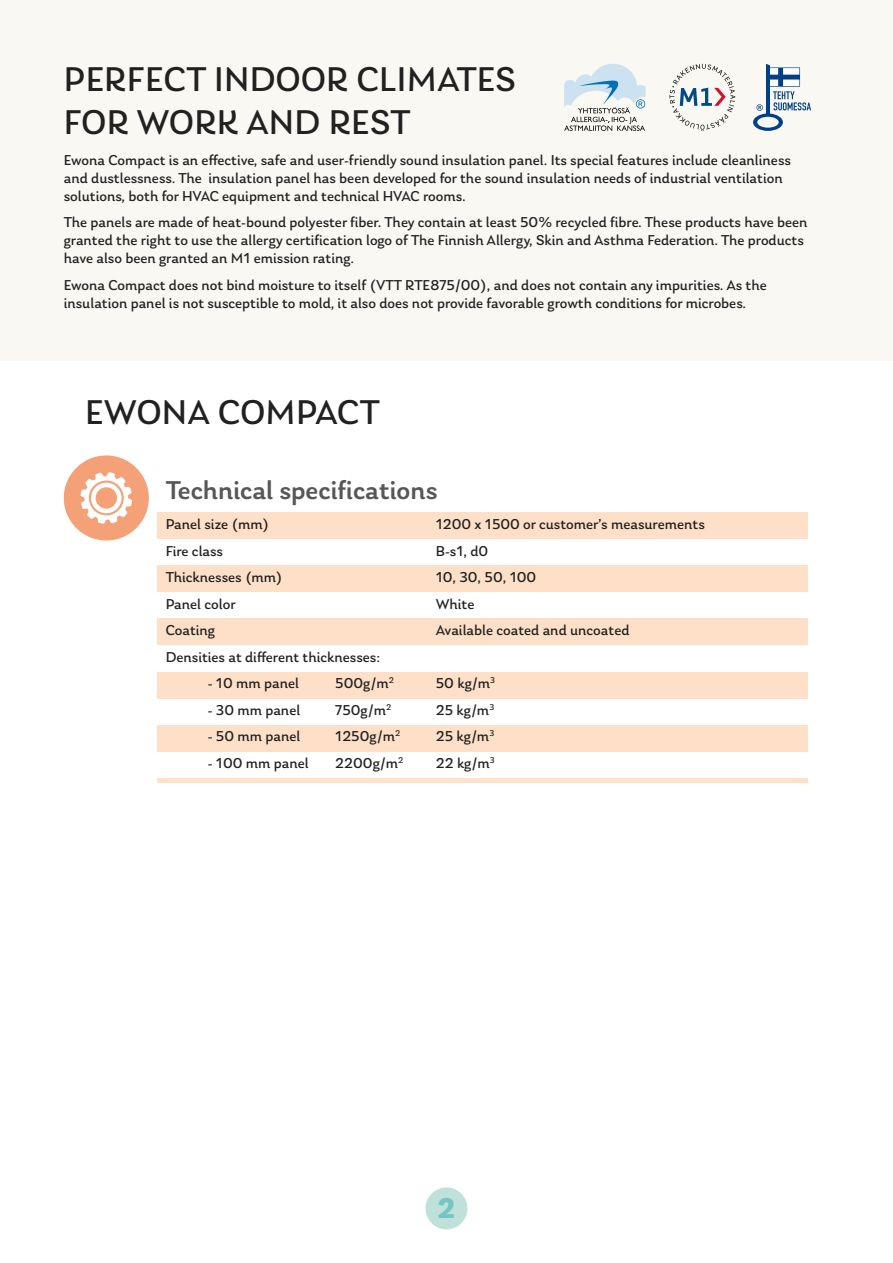
<style>
.page{position:relative;width:893px;height:1263px;background:#fff}
.page>*{position:absolute;margin:0;border:0;box-sizing:border-box;transform-origin:0 0}
.t1{font:36px/43.2px "Laca";letter-spacing:.01em;color:#212121}
.t2{font:700 30px "Laca";color:#75c6c3}
.t3{font:500 27px "Laca";color:#575756}
.t4{font:15px/18px "Laca";color:#212121}
</style>
<div class="page">
<div style="left:157px;top:566px;width:651px;height:26px;background:#fde0c7"></div>
<div style="left:157px;top:619px;width:651px;height:26px;background:#fde0c7"></div>
<div style="left:157px;top:672px;width:651px;height:26px;background:#fde0c7"></div>
<div style="left:157px;top:725px;width:651px;height:26px;background:#fde0c7"></div>
<hr style="left:157px;top:778px;width:651px;height:4px;background:#fde0c7">
<div style="left:0;top:0;width:893px;height:360px;background:#f9f8f3"></div>
<div style="left:425px;top:1187px;width:42px;height:42px;background:#c0e1d9;border-radius:50%"></div>
<div style="left:157px;top:512px;width:651px;height:27px;background:#fde0c7"></div>
<svg style="left:64px;top:455px;width:85px;height:85px"></svg>
<svg style="left:564px;top:64px;width:82px;height:67px"></svg>
<svg style="left:669px;top:64px;width:66px;height:67px"></svg>
<svg style="left:753px;top:64px;width:58px;height:67px"></svg>
<h1 class="t1" style="left:64px;top:57px;width:453px">PERFECT INDOOR CLIMATES<br>FOR WORK AND REST</h1>
<p class="t4" style="left:64px;top:151px;width:729px">Ewona Compact is an effective, safe and user-friendly sound insulation panel. Its special features include cleanliness and dustlessness. The insulation panel has been developed for the sound insulation needs of industrial ventilation solutions, both for HVAC equipment and technical HVAC rooms.</p>
<p class="t4" style="left:64px;top:213px;width:745px">The panels are made of heat-bound polyester fiber. They contain at least 50% recycled fibre. These products have been granted the right to use the allergy certification logo of The Finnish Allergy, Skin and Asthma Federation. The products have also been granted an M1 emission rating.</p>
<p class="t4" style="left:64px;top:276px;width:704px">Ewona Compact does not bind moisture to itself (VTT RTE875/00), and does not contain any impurities. As the insulation panel is not susceptible to mold, it also does not provide favorable growth conditions for microbes.</p>
<h1 class="t1" style="left:85px;top:390px;width:296px">EWONA COMPACT</h1>
<h3 class="t3" style="left:166px;top:474px;width:273px">Technical specifications</h3>
<p class="t4" style="left:166px;top:515px;width:105px">Panel size (mm)</p>
<p class="t4" style="left:436px;top:515px;width:270px">1200 x 1500 or customer’s measurements</p>
<p class="t4" style="left:166px;top:542px;width:59px">Fire class</p>
<p class="t4" style="left:436px;top:542px;width:54px">B-s1, d0</p>
<p class="t4" style="left:166px;top:568px;width:119px">Thicknesses (mm)</p>
<p class="t4" style="left:436px;top:568px;width:102px">10, 30, 50, 100</p>
<p class="t4" style="left:166px;top:595px;width:71px">Panel color</p>
<p class="t4" style="left:436px;top:595px;width:40px">White</p>
<p class="t4" style="left:166px;top:621px;width:51px">Coating</p>
<p class="t4" style="left:436px;top:621px;width:195px">Available coated and uncoated</p>
<p class="t4" style="left:166px;top:648px;width:216px">Densities at different thicknesses:</p>
<p class="t4" style="left:208px;top:674px;width:93px">- 10 mm panel</p>
<p class="t4" style="left:335px;top:674px;width:60px">500g/m<sup>2</sup></p>
<p class="t4" style="left:436px;top:674px;width:61px">50 kg/m<sup>3</sup></p>
<p class="t4" style="left:208px;top:701px;width:94px">- 30 mm panel</p>
<p class="t4" style="left:335px;top:701px;width:57px">750g/m<sup>2</sup></p>
<p class="t4" style="left:436px;top:701px;width:60px">25 kg/m<sup>3</sup></p>
<p class="t4" style="left:208px;top:727px;width:94px">- 50 mm panel</p>
<p class="t4" style="left:335px;top:727px;width:66px">1250g/m<sup>2</sup></p>
<p class="t4" style="left:436px;top:727px;width:60px">25 kg/m<sup>3</sup></p>
<p class="t4" style="left:208px;top:754px;width:102px">- 100 mm panel</p>
<p class="t4" style="left:335px;top:754px;width:70px">2200g/m<sup>2</sup></p>
<p class="t4" style="left:436px;top:754px;width:60px">22 kg/m<sup>3</sup></p>
<h2 class="t2" style="left:437px;top:1190px;width:20px">2</h2>
</div>
